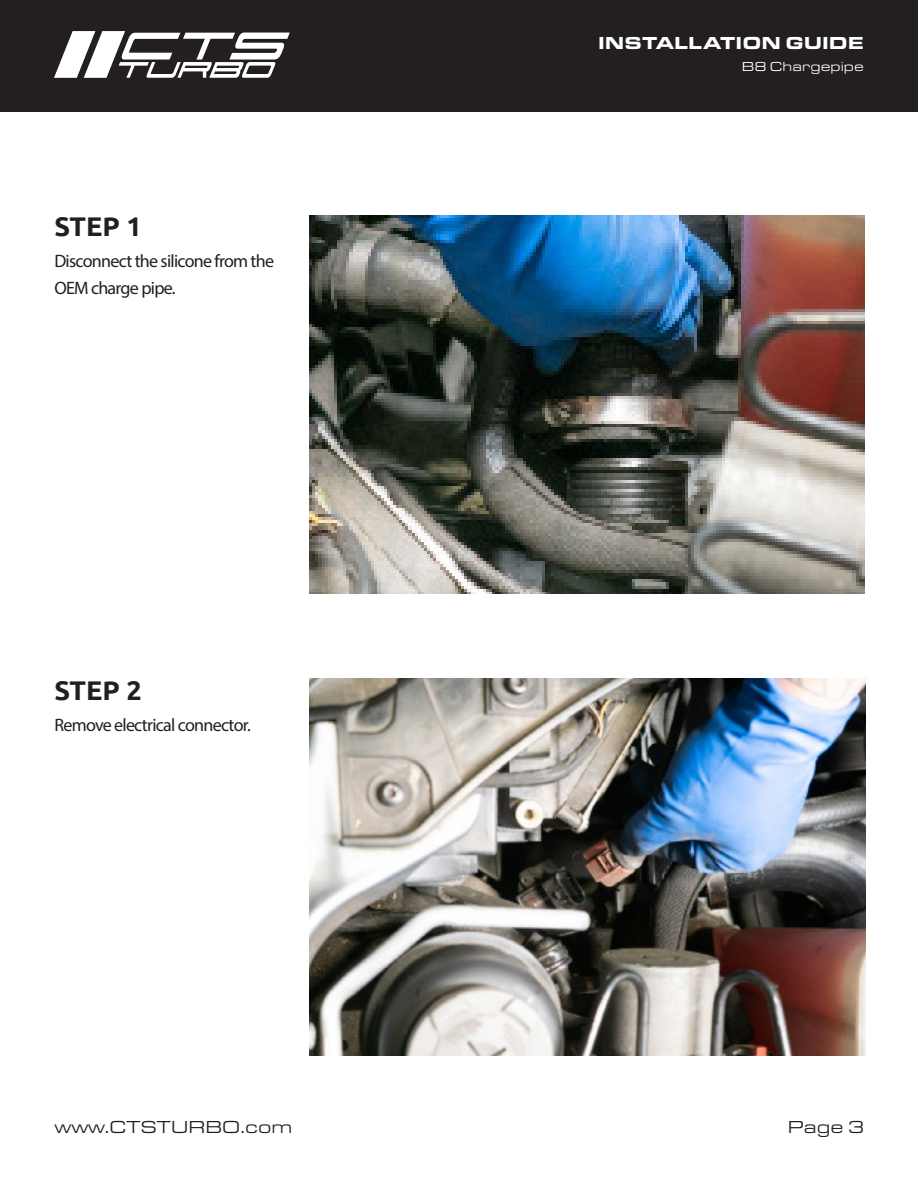
<style>
.page{position:relative;width:918px;height:1188px;background:#fff}
.page>*{position:absolute;margin:0;border:0;box-sizing:border-box;transform-origin:0 0}
.Ubuntu-Header{font:700 27px "Ubuntu";color:#231f20}
.Ubuntu-Text_Body{font:18px/27px "Myriad Pro";letter-spacing:-.04em;color:#231f20}
.t1{font:18px "Eurostile Ext";color:#231f20}
.t2{font:900 18px "Eurostile Ext";color:#fff}
.t3{font:13.5px "Eurostile Ext";color:#fff}
</style>
<div class="page">
<div style="left:1px;top:0;width:917px;height:112px;background:#231f20"></div>
<svg style="left:54px;top:31px;width:236px;height:47px"></svg>
<img style="left:310px;top:679px;width:555px;height:377px">
<img style="left:310px;top:215px;width:554px;height:378px">
<p class="t2" style="left:598px;top:29px;width:267px">INSTALLATION GUIDE</p>
<p class="Ubuntu-Header" style="left:54px;top:210px;width:89px">STEP 1</p>
<p class="Ubuntu-Text_Body" style="left:54px;top:247px;width:221px">Disconnect the silicone from the<br>OEM charge pipe.</p>
<p class="Ubuntu-Header" style="left:54px;top:674px;width:89px">STEP 2</p>
<p class="Ubuntu-Text_Body" style="left:54px;top:711px;width:198px">Remove electrical connector.</p>
<p class="t3" style="left:742px;top:58px;width:124px">B8 Chargepipe</p>
<p class="t1" style="left:54px;top:1115px;width:240px">www.CTSTURBO.com</p>
<p class="t1" style="left:788px;top:1115px;width:78px">Page 3</p>
</div>
